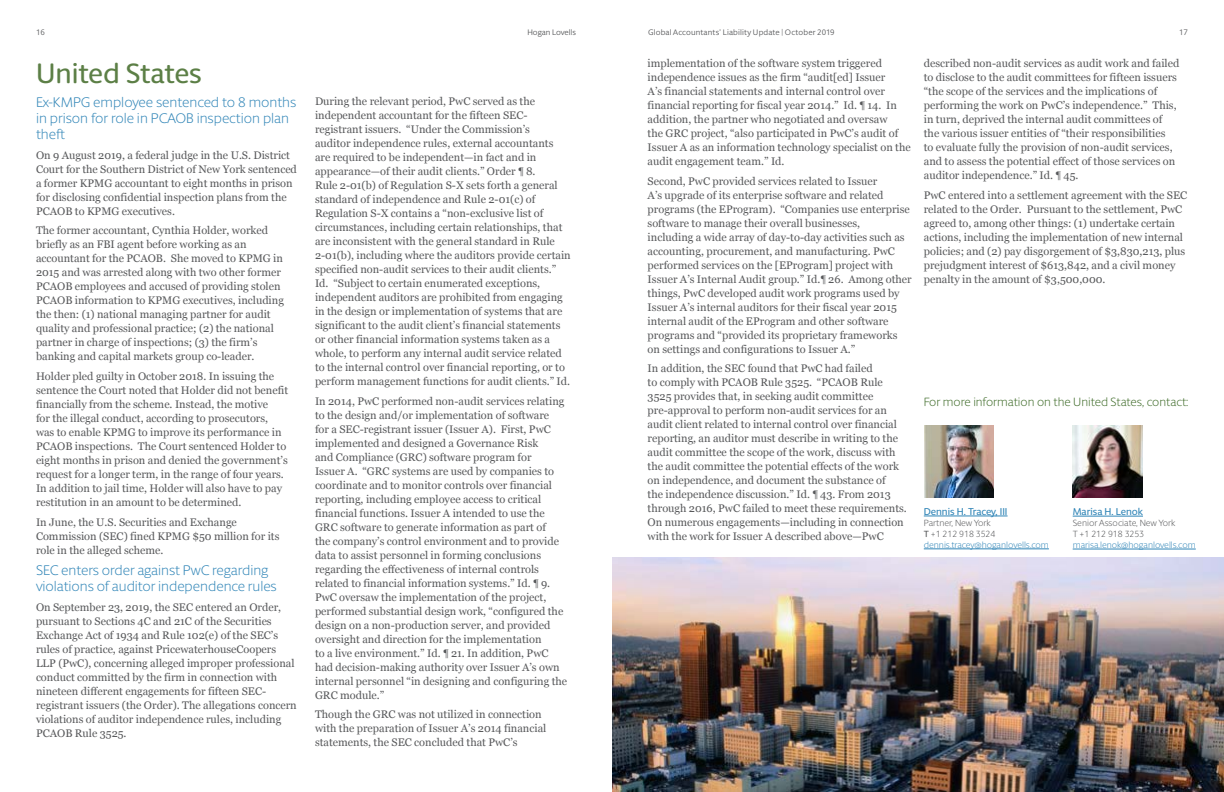
<style>
.page{position:relative;width:1224px;height:792px;background:#fff}
.page>*{position:absolute;margin:0;border:0;box-sizing:border-box;transform-origin:0 0}
.t1{font:500 28px "Berlingske Sans Round";letter-spacing:-.005em;color:#5c7f46}
.t2{font:300 14px/16px "Berlingske Sans Round";color:#3085b7}
.t3{font:300 12px "Berlingske Sans Round";color:#3d6a27}
.t4{font:11px/14px "Georgia";color:#58595b}
.t5{font:500 10px "Berlingske Sans Round";color:#3085b7}
.t6{font:300 9px/11px "Berlingske Sans Round";color:#3085b7}
.t7{font:300 9px/11px "Berlingske Sans Round";color:#58595b}
.t8{font:8px "Berlingske Sans Round";letter-spacing:.02em;color:#58595b}
.t9{font:8px "Berlingske Sans Round";letter-spacing:-.01em;color:#58595b}
.s1{color:#58595b}
.s2{font-weight:500;color:#58595b}
</style>
<div class="page">
<img style="left:924px;top:426px;width:69px;height:72px">
<hr style="left:924px;top:516px;width:84px;height:1px;background:#3085b7">
<hr style="left:924px;top:549px;width:125px;height:1px;background:#3085b7">
<hr style="left:1073px;top:516px;width:70px;height:1px;background:#3085b7">
<hr style="left:1073px;top:549px;width:123px;height:1px;background:#3085b7">
<img style="left:1073px;top:426px;width:70px;height:72px">
<img style="left:612px;top:558px;width:612px;height:234px">
<p class="t8" style="left:36px;top:26px;width:10px">16</p>
<p class="t9" style="left:528px;top:26px;width:50px">Hogan Lovells</p>
<p class="t8" style="left:648px;top:26px;width:188px">Global Accountants’ Liability Update | October 2019</p>
<p class="t8" style="left:1179px;top:26px;width:10px">17</p>
<p class="t4" style="left:648px;top:56px;width:265px">implementation of the software system triggered independence issues as the firm “audit[ed] Issuer<br>A’s financial statements and internal control over financial reporting for fiscal year 2014.” Id. ¶ 14. In addition, the partner who negotiated and oversaw<br>the GRC project, “also participated in PwC’s audit of Issuer A as an information technology specialist on the audit engagement team.” Id.</p>
<p class="t4" style="left:648px;top:173px;width:266px">Second, PwC provided services related to Issuer<br>A’s upgrade of its enterprise software and related programs (the EProgram). “Companies use enterprise software to manage their overall businesses,<br>including a wide array of day-to-day activities such as accounting, procurement, and manufacturing. PwC performed services on the [EProgram] project with Issuer A’s Internal Audit group.” Id.¶ 26. Among other things, PwC developed audit work programs used by Issuer A’s internal auditors for their fiscal year 2015 internal audit of the EProgram and other software programs and “provided its proprietary frameworks on settings and configurations to Issuer A.”</p>
<p class="t4" style="left:648px;top:361px;width:261px">In addition, the SEC found that PwC had failed<br>to comply with PCAOB Rule 3525. “PCAOB Rule 3525 provides that, in seeking audit committee pre-approval to perform non-audit services for an audit client related to internal control over financial reporting, an auditor must describe in writing to the audit committee the scope of the work, discuss with the audit committee the potential effects of the work on independence, and document the substance of<br>the independence discussion.” Id. ¶ 43. From 2013 through 2016, PwC failed to meet these requirements.<br>On numerous engagements—including in connection with the work for Issuer A described above—PwC</p>
<p class="t4" style="left:924px;top:56px;width:257px">described non-audit services as audit work and failed to disclose to the audit committees for fifteen issuers “the scope of the services and the implications of performing the work on PwC’s independence.” This, in turn, deprived the internal audit committees of the various issuer entities of “their responsibilities<br>to evaluate fully the provision of non-audit services, and to assess the potential effect of those services on auditor independence.” Id. ¶ 45.</p>
<p class="t4" style="left:924px;top:188px;width:265px">PwC entered into a settlement agreement with the SEC related to the Order. Pursuant to the settlement, PwC agreed to, among other things: (1) undertake certain actions, including the implementation of new internal policies; and (2) pay disgorgement of $3,830,213, plus prejudgment interest of $613,842, and a civil money penalty in the amount of $3,500,000.</p>
<h1 class="t1" style="left:36px;top:54px;width:168px">United States</h1>
<p class="t2" style="left:36px;top:94px;width:262px">Ex-KMPG employee sentenced to 8 months in prison for role in PCAOB inspection plan theft</p>
<p class="t4" style="left:36px;top:147px;width:262px">On 9 August 2019, a federal judge in the U.S. District Court for the Southern District of New York sentenced a former KPMG accountant to eight months in prison for disclosing confidential inspection plans from the PCAOB to KPMG executives.</p>
<p class="t4" style="left:36px;top:223px;width:249px">The former accountant, Cynthia Holder, worked briefly as an FBI agent before working as an accountant for the PCAOB. She moved to KPMG in 2015 and was arrested along with two other former PCAOB employees and accused of providing stolen PCAOB information to KPMG executives, including the then: (1) national managing partner for audit quality and professional practice; (2) the national partner in charge of inspections; (3) the firm’s banking and capital markets group co-leader.</p>
<p class="t4" style="left:36px;top:369px;width:254px">Holder pled guilty in October 2018. In issuing the sentence the Court noted that Holder did not benefit financially from the scheme. Instead, the motive<br>for the illegal conduct, according to prosecutors, was to enable KPMG to improve its performance in PCAOB inspections. The Court sentenced Holder to eight months in prison and denied the government’s request for a longer term, in the range of four years.<br>In addition to jail time, Holder will also have to pay restitution in an amount to be determined.</p>
<p class="t4" style="left:36px;top:515px;width:245px">In June, the U.S. Securities and Exchange<br>Commission (SEC) fined KPMG $50 million for its role in the alleged scheme.</p>
<p class="t2" style="left:36px;top:562px;width:242px">SEC enters order against PwC regarding violations of auditor independence rules</p>
<p class="t4" style="left:36px;top:600px;width:262px">On September 23, 2019, the SEC entered an Order, pursuant to Sections 4C and 21C of the Securities Exchange Act of 1934 and Rule 102(e) of the SEC’s rules of practice, against PricewaterhouseCoopers LLP (PwC), concerning alleged improper professional conduct committed by the firm in connection with nineteen different engagements for fifteen SEC&shy;registrant issuers (the Order). The allegations concern violations of auditor independence rules, including PCAOB Rule 3525.</p>
<p class="t4" style="left:315px;top:94px;width:257px">During the relevant period, PwC served as the independent accountant for the fifteen SEC&shy;registrant issuers. “Under the Commission’s<br>auditor independence rules, external accountants are required to be independent—in fact and in appearance—of their audit clients.” Order ¶ 8.<br>Rule 2-01(b) of Regulation S-X sets forth a general standard of independence and Rule 2-01(c) of Regulation S-X contains a “non-exclusive list of circumstances, including certain relationships, that are inconsistent with the general standard in Rule 2-01(b), including where the auditors provide certain specified non-audit services to their audit clients.” Id. “Subject to certain enumerated exceptions, independent auditors are prohibited from engaging in the design or implementation of systems that are significant to the audit client’s financial statements or other financial information systems taken as a whole, to perform any internal audit service related to the internal control over financial reporting, or to perform management functions for audit clients.” Id.</p>
<p class="t4" style="left:315px;top:393px;width:254px">In 2014, PwC performed non-audit services relating to the design and/or implementation of software<br>for a SEC-registrant issuer (Issuer A). First, PwC implemented and designed a Governance Risk<br>and Compliance (GRC) software program for<br>Issuer A. “GRC systems are used by companies to coordinate and to monitor controls over financial reporting, including employee access to critical financial functions. Issuer A intended to use the GRC software to generate information as part of<br>the company’s control environment and to provide data to assist personnel in forming conclusions regarding the effectiveness of internal controls related to financial information systems.” Id. ¶ 9.<br>PwC oversaw the implementation of the project, performed substantial design work, “configured the design on a non-production server, and provided oversight and direction for the implementation<br>to a live environment.” Id. ¶ 21. In addition, PwC had decision-making authority over Issuer A’s own internal personnel “in designing and configuring the GRC module.”</p>
<p class="t4" style="left:315px;top:707px;width:233px">Though the GRC was not utilized in connection with the preparation of Issuer A’s 2014 financial statements, the SEC concluded that PwC’s</p>
<p class="t3" style="left:924px;top:394px;width:266px">For more information on the United States, contact:</p>
<p class="t5" style="left:924px;top:505px;width:85px">Dennis H. Tracey, III</p>
<p class="t6" style="left:924px;top:517px;width:127px"><span class="s1">Partner, New York<br></span><span class="s2">T</span> <span class="s1">+1 212 918 3524 </span>dennis.tracey@hoganlovells.com</p>
<p class="t5" style="left:1073px;top:505px;width:72px">Marisa H. Lenok</p>
<p class="t7" style="left:1073px;top:517px;width:104px">Senior Associate, New York<br>T +1 212 918 3253</p>
<p class="t6" style="left:1073px;top:539px;width:125px">marisa.lenok@hoganlovells.com</p>
</div>
